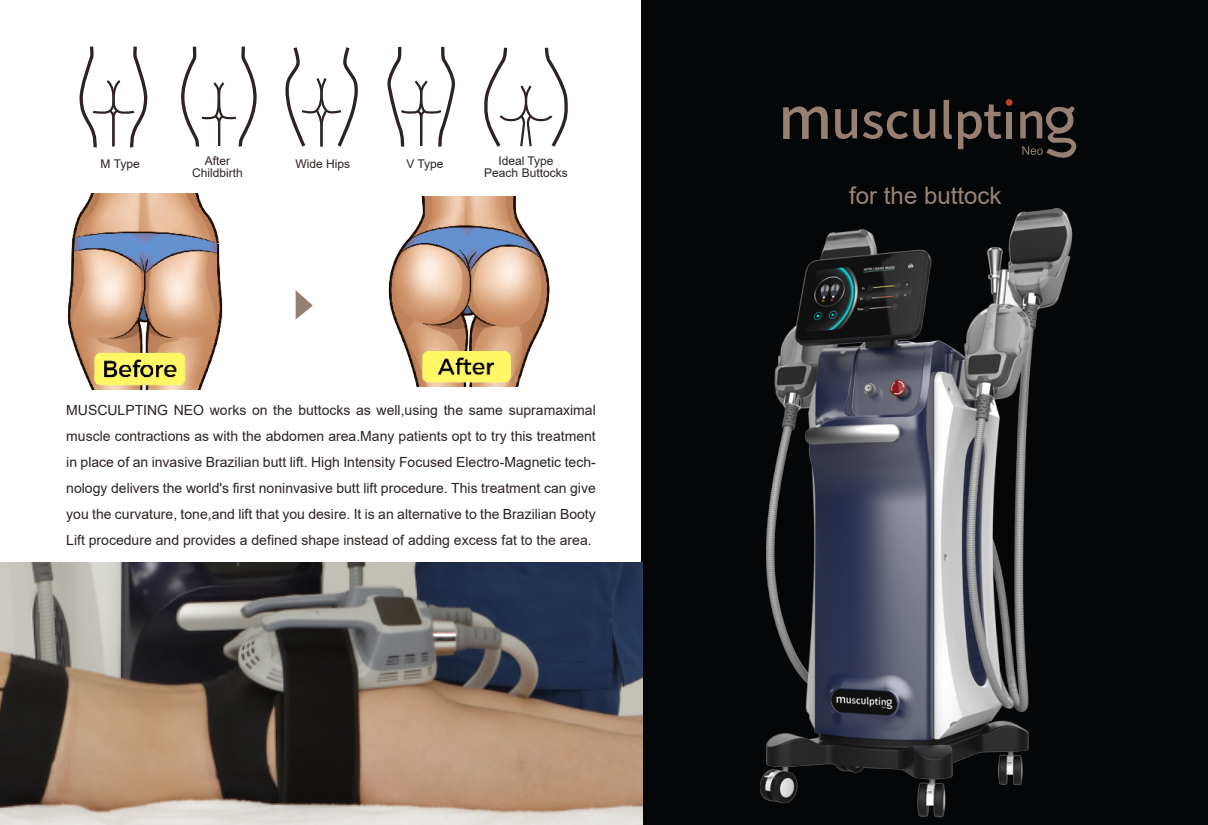
<style>
.page{position:relative;width:1208px;height:825px;background:#fff}
.page>*{position:absolute;margin:0;border:0;box-sizing:border-box;transform-origin:0 0}
.t1{font:24px "Arial";color:#998675}
.t2{font:14px/26px "Arial";color:#2e2222;text-align:justify}
.t3{font:12px/12px "Arial";color:#2e2222;text-align:center}
</style>
<div class="page">
<div style="left:642px;top:1px;width:566px;height:824px;background:#050608"></div>
<svg style="left:296px;top:290px;width:17px;height:29px"></svg>
<img style="left:0;top:562px;width:407px;height:263px">
<svg style="left:79px;top:46px;width:69px;height:102px"></svg>
<svg style="left:181px;top:46px;width:76px;height:101px"></svg>
<svg style="left:285px;top:47px;width:73px;height:100px"></svg>
<svg style="left:387px;top:46px;width:69px;height:101px"></svg>
<svg style="left:484px;top:47px;width:84px;height:100px"></svg>
<img style="left:67px;top:194px;width:156px;height:195px">
<img style="left:388px;top:240px;width:19px;height:113px">
<svg style="left:783px;top:106px;width:44px;height:33px"></svg>
<svg style="left:835px;top:109px;width:100px;height:30px"></svg>
<svg style="left:943px;top:100px;width:9px;height:39px"></svg>
<svg style="left:958px;top:104px;width:43px;height:45px"></svg>
<div style="left:1006px;top:112px;width:6px;height:26px;background:#977f72"></div>
<div style="left:1005px;top:99px;width:7px;height:7px;background:#c14027;border-radius:50%"></div>
<svg style="left:1020px;top:106px;width:57px;height:52px"></svg>
<img style="left:407px;top:176px;width:666px;height:649px">
<p class="t3" style="left:101px;top:157px;width:41px">M Type</p>
<p class="t3" style="left:192px;top:154px;width:52px">After<br>Childbirth</p>
<p class="t3" style="left:295px;top:157px;width:56px">Wide Hips</p>
<p class="t3" style="left:406px;top:157px;width:39px">V Type</p>
<p class="t3" style="left:484px;top:155px;width:85px">Ideal Type<br>Peach Buttocks</p>
<p class="t2" style="left:66px;top:397px;width:531px">MUSCULPTING NEO works on the buttocks as well,using the same supramaximal muscle contractions as with the abdomen area.Many patients opt to try this treatment in place of an invasive Brazilian butt lift. High Intensity Focused Electro-Magnetic tech&shy;nology delivers the world's first noninvasive butt lift procedure. This treatment can give you the curvature, tone,and lift that you desire. It is an alternative to the Brazilian Booty Lift procedure and provides a defined shape instead of adding excess fat to the area.</p>
<h1 class="t1" style="left:849px;top:179px;width:154px">for the buttock</h1>
</div>
